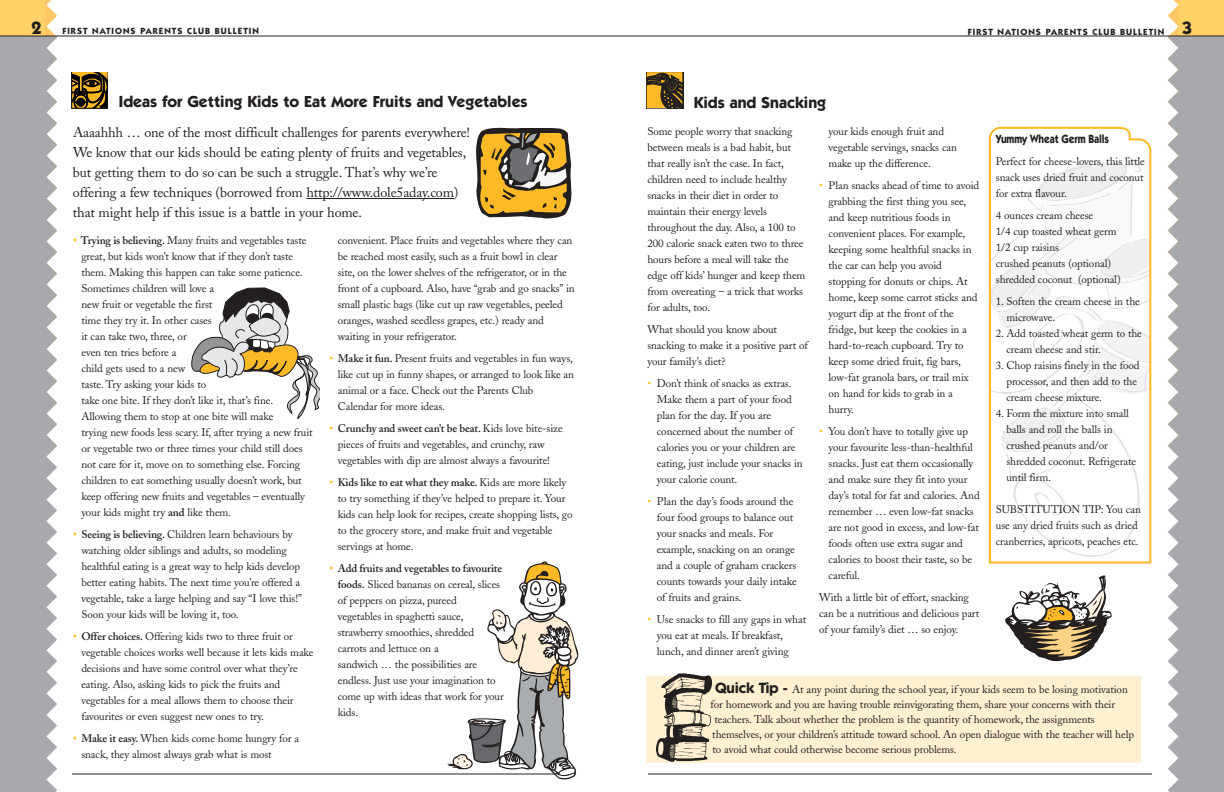
<style>
.page{position:relative;width:1224px;height:792px;background:#fff}
.page>*{position:absolute;margin:0;border:0;box-sizing:border-box;transform-origin:0 0}
.t1{font:700 16px "Itc Kabel";color:#231f1f}
.t2{font:14px/20px "Adobe Caslon";letter-spacing:-.01em;color:#231f1f}
.t3{font:700 12px "Itc Kabel";letter-spacing:-.01em;color:#231f1f;scale:.85 1}
.t4{font:11px/16px "Adobe Caslon";letter-spacing:-.01em;color:#231f1f}
.t5{font:700 9px "Itc Kabel";letter-spacing:.11em;color:#231f1f}
.s1{font-size:18px}
.s2{font-weight:600;color:#ffc424}
.s3{font-weight:600}
.s4{color:#ffc424}
.s5{font-family:"Itc Kabel";font-weight:700;font-size:15px}
</style>
<div class="page">
<svg style="left:1168px;top:0;width:11px;height:792px"></svg>
<div style="left:1179px;top:0;width:45px;height:36px;background:#ffd166"></div>
<div style="left:1179px;top:36px;width:45px;height:756px;background:#a7a9ac"></div>
<svg style="left:45px;top:0;width:12px;height:792px"></svg>
<div style="left:0;top:0;width:45px;height:36px;background:#ffd166"></div>
<div style="left:0;top:36px;width:45px;height:756px;background:#a7a9ac"></div>
<hr style="left:72px;top:774px;width:504px;height:1px;background:#231f1f">
<hr style="left:0;top:36px;width:1224px;height:1px;background:#231f1f">
<hr style="left:648px;top:774px;width:504px;height:1px;background:#231f1f">
<svg style="left:72px;top:72px;width:36px;height:36px"></svg>
<svg style="left:646px;top:72px;width:38px;height:36px"></svg>
<div style="left:646px;top:676px;width:495px;height:87px;background:#fff0d2"></div>
<svg style="left:989px;top:127px;width:162px;height:437px"></svg>
<svg style="left:192px;top:287px;width:128px;height:132px"></svg>
<svg style="left:447px;top:561px;width:131px;height:218px"></svg>
<svg style="left:306px;top:198px;width:16px;height:1px"></svg>
<hr style="left:323px;top:198px;width:48px;height:1px;background:#231f1f">
<hr style="left:370px;top:198px;width:52px;height:1px;background:#231f1f">
<svg style="left:422px;top:198px;width:32px;height:1px"></svg>
<svg style="left:476px;top:128px;width:95px;height:90px;background:#a68746"></svg>
<img style="left:656px;top:673px;width:56px;height:89px">
<svg style="left:1005px;top:575px;width:107px;height:86px"></svg>
<p class="t5" style="left:32px;top:28px;width:229px"><span class="s1">2</span> FIRST NATIONS PARENTS CLUB BULLETIN</p>
<p class="t5" style="left:968px;top:29px;width:226px">FIRST NATIONS PARENTS CLUB BULLETIN <span class="s1">3</span></p>
<h1 class="t1" style="left:119px;top:96px;width:410px">Ideas for Getting Kids to Eat More Fruits and Vegetables</h1>
<p class="t2" style="left:73px;top:124px;width:399px">Aaaahhh … one of the most difficult challenges for parents everywhere!<br>We know that our kids should be eating plenty of fruits and vegetables, but getting them to do so can be such a struggle. That’s why we’re offering a few techniques (borrowed from http://www.dole5aday.com) that might help if this issue is a battle in your home.</p>
<p class="t4" style="left:81px;top:233px;width:233px;text-indent:-8px"><span class="s2">•</span> <span class="s3">Trying is believing.</span> Many fruits and vegetables taste great, but kids won’t know that if they don’t taste them. Making this happen can take some patience.<br>Sometimes children will love a<br>new fruit or vegetable the first<br>time they try it. In other cases<br>it can take two, three, or<br>even ten tries before a<br>child gets used to a new<br>taste. Try asking your kids to<br>take one bite. If they don’t like it, that’s fine.<br>Allowing them to stop at one bite will make<br>trying new foods less scary. If, after trying a new fruit or vegetable two or three times your child still does not care for it, move on to something else. Forcing children to eat something usually doesn’t work, but keep offering new fruits and vegetables – eventually your kids might try <span class="s3">and</span> like them.</p>
<p class="t4" style="left:81px;top:527px;width:222px;text-indent:-8px"><span class="s2">•</span> <span class="s3">Seeing is believing.</span> Children learn behaviours by watching older siblings and adults, so modeling healthful eating is a great way to help kids develop better eating habits. The next time you’re offered a vegetable, take a large helping and say “I love this!” Soon your kids will be loving it, too.</p>
<p class="t4" style="left:81px;top:629px;width:234px;text-indent:-8px"><span class="s2">•</span> <span class="s3">Offer choices.</span> Offering kids two to three fruit or vegetable choices works well because it lets kids make decisions and have some control over what they’re eating. Also, asking kids to pick the fruits and vegetables for a meal allows them to choose their favourites or even suggest new ones to try.</p>
<p class="t4" style="left:81px;top:731px;width:219px;text-indent:-8px"><span class="s2">•</span> <span class="s3">Make it easy.</span> When kids come home hungry for a snack, they almost always grab what is most</p>
<p class="t4" style="left:338px;top:233px;width:238px">convenient. Place fruits and vegetables where they can be reached most easily, such as a fruit bowl in clear site, on the lower shelves of the refrigerator, or in the front of a cupboard. Also, have “grab and go snacks” in small plastic bags (like cut up raw vegetables, peeled oranges, washed seedless grapes, etc.) ready and waiting in your refrigerator.</p>
<p class="t4" style="left:338px;top:351px;width:238px;text-indent:-8px"><span class="s2">•</span> <span class="s3">Make it fun.</span> Present fruits and vegetables in fun ways, like cut up in funny shapes, or arranged to look like an animal or a face. Check out the Parents Club Calendar for more ideas.</p>
<p class="t4" style="left:338px;top:421px;width:226px;text-indent:-8px"><span class="s2">•</span> <span class="s3">Crunchy and sweet can’t be beat.</span> Kids love bite-size pieces of fruits and vegetables, and crunchy, raw vegetables with dip are almost always a favourite!</p>
<p class="t4" style="left:338px;top:475px;width:236px;text-indent:-8px"><span class="s2">•</span> <span class="s3">Kids like to eat what they make.</span> Kids are more likely to try something if they’ve helped to prepare it. Your kids can help look for recipes, create shopping lists, go to the grocery store, and make fruit and vegetable servings at home.</p>
<p class="t4" style="left:338px;top:561px;width:168px;text-indent:-8px"><span class="s2">•</span> <span class="s3">Add fruits and vegetables to favourite foods.</span> Sliced bananas on cereal, slices of peppers on pizza, pureed<br>vegetables in spaghetti sauce, strawberry smoothies, shredded carrots and lettuce on a<br>sandwich … the possibilities are endless. Just use your imagination to come up with ideas that work for your kids.</p>
<h1 class="t1" style="left:694px;top:97px;width:134px">Kids and Snacking</h1>
<p class="t4" style="left:647px;top:125px;width:160px">Some people worry that snacking between meals is a bad habit, but that really isn’t the case. In fact, children need to include healthy snacks in their diet in order to maintain their energy levels throughout the day. Also, a 100 to<br>200 calorie snack eaten two to three hours before a meal will take the edge off kids’ hunger and keep them from overeating – a trick that works for adults, too.</p>
<p class="t4" style="left:647px;top:323px;width:162px">What should you know about snacking to make it a positive part of your family’s diet?</p>
<p class="t4" style="left:657px;top:376px;width:147px;text-indent:-9px"><span class="s4">•</span> Don’t think of snacks as extras.<br>Make them a part of your food plan for the day. If you are concerned about the number of calories you or your children are eating, just include your snacks in your calorie count.</p>
<p class="t4" style="left:657px;top:494px;width:141px;text-indent:-9px"><span class="s4">•</span> Plan the day’s foods around the four food groups to balance out your snacks and meals. For example, snacking on an orange and a couple of graham crackers counts towards your daily intake of fruits and grains.</p>
<p class="t4" style="left:657px;top:612px;width:151px;text-indent:-9px"><span class="s4">•</span> Use snacks to fill any gaps in what you eat at meals. If breakfast, lunch, and dinner aren’t giving</p>
<p class="t4" style="left:829px;top:125px;width:130px">your kids enough fruit and vegetable servings, snacks can make up the difference.</p>
<p class="t4" style="left:829px;top:179px;width:152px;text-indent:-9px"><span class="s4">•</span> Plan snacks ahead of time to avoid grabbing the first thing you see, and keep nutritious foods in convenient places. For example, keeping some healthful snacks in the car can help you avoid stopping for donuts or chips. At home, keep some carrot sticks and yogurt dip at the front of the fridge, but keep the cookies in a hard-to-reach cupboard. Try to keep some dried fruit, fig bars, low-fat granola bars, or trail mix on hand for kids to grab in a hurry.</p>
<p class="t4" style="left:829px;top:424px;width:153px;text-indent:-10px"><span class="s4">•</span> You don’t have to totally give up your favourite less-than-healthful snacks. Just eat them occasionally and make sure they fit into your day’s total for fat and calories. And remember … even low-fat snacks are not good in excess, and low-fat foods often use extra sugar and calories to boost their taste, so be careful.</p>
<p class="t4" style="left:819px;top:590px;width:162px">With a little bit of effort, snacking can be a nutritious and delicious part of your family’s diet … so enjoy.</p>
<p class="t3" style="left:996px;top:135px;width:135px">Yummy Wheat Germ Balls</p>
<p class="t4" style="left:996px;top:155px;width:150px;text-align:justify">Perfect for cheese-lovers, this little snack uses dried fruit and coconut for extra flavour.</p>
<p class="t4" style="left:996px;top:209px;width:126px">4 ounces cream cheese<br>1/4 cup toasted wheat germ<br>1/2 cup raisins<br>crushed peanuts (optional) shredded coconut (optional)</p>
<p class="t4" style="left:1007px;top:295px;width:135px;text-indent:-11px">1. Soften the cream cheese in the microwave.</p>
<p class="t4" style="left:1007px;top:327px;width:137px;text-indent:-11px">2. Add toasted wheat germ to the cream cheese and stir.</p>
<p class="t4" style="left:1007px;top:359px;width:134px;text-indent:-11px">3. Chop raisins finely in the food processor, and then add to the cream cheese mixture.</p>
<p class="t4" style="left:1007px;top:407px;width:131px;text-indent:-11px">4. Form the mixture into small balls and roll the balls in crushed peanuts and/or shredded coconut. Refrigerate until firm.</p>
<p class="t4" style="left:996px;top:503px;width:147px">SUBSTITUTION TIP: You can use any dried fruits such as dried cranberries, apricots, peaches etc.</p>
<p class="t4" style="left:715px;top:683px;width:414px"><span class="s5">Quick Tip -</span> At any point during the school year, if your kids seem to be losing motivation</p>
<p class="t4" style="left:711px;top:698px;width:406px">for homework and you are having trouble reinvigorating them, share your concerns with their</p>
<p class="t4" style="left:714px;top:713px;width:382px">teachers. Talk about whether the problem is the quantity of homework, the assignments</p>
<p class="t4" style="left:712px;top:728px;width:423px">themselves, or your children’s attitude toward school. An open dialogue with the teacher will help</p>
<p class="t4" style="left:712px;top:743px;width:246px">to avoid what could otherwise become serious problems.</p>
</div>
